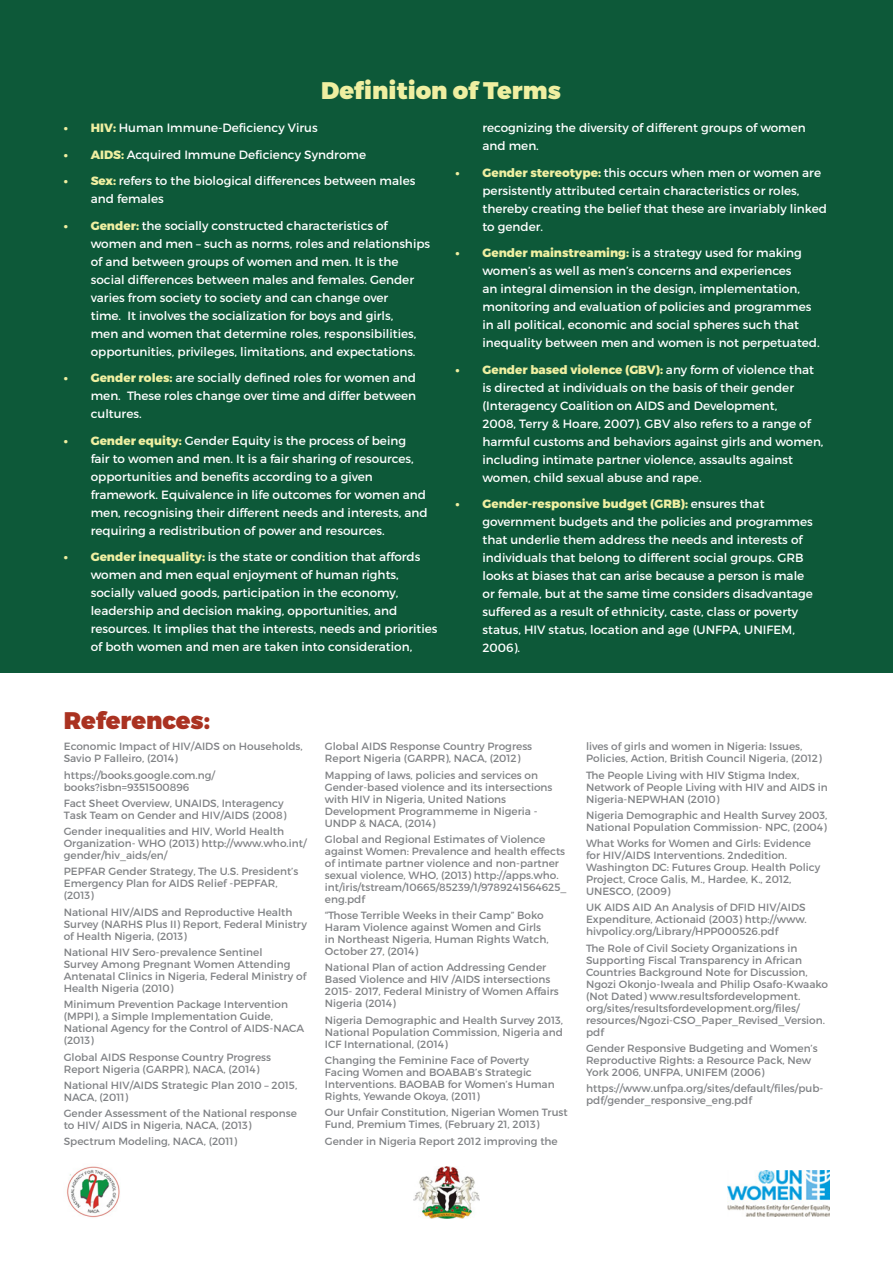
<style>
.page{position:relative;width:893px;height:1263px;background:#fff}
.page>*{position:absolute;margin:0;border:0;box-sizing:border-box;transform-origin:0 0}
.t1{font:900 24px "Montserrat";color:#efefa1}
.t2{font:900 24px "Montserrat";color:#aa3221}
.t3{font:12px/18px "Montserrat";color:#fff}
.t4{font:10.5px/12px "Montserrat";color:#808285}
.s1{font-weight:800;color:#efefa1}
</style>
<div class="page">
<img style="left:67px;top:1166px;width:53px;height:52px">
<img style="left:413px;top:1166px;width:67px;height:52px">
<img style="left:728px;top:1170px;width:101px;height:47px">
<div style="left:0;top:0;width:893px;height:673px;background:#0d5939"></div>
<p class="t1" style="left:321px;top:75px;width:241px">Definition of Terms</p>
<p class="t3" style="left:64px;top:119px;width:255px"><span class="s1">• HIV:</span> Human Immune-Deficiency Virus</p>
<p class="t3" style="left:64px;top:146px;width:304px"><span class="s1">• AIDS:</span> Acquired Immune Deficiency Syndrome</p>
<p class="t3" style="left:91px;top:172px;width:326px;text-indent:-27px"><span class="s1">• Sex:</span> refers to the biological differences between males and females</p>
<p class="t3" style="left:91px;top:217px;width:341px;text-indent:-27px"><span class="s1">• Gender:</span> the socially constructed characteristics of women and men – such as norms, roles and relationships of and between groups of women and men. It is the social differences between males and females. Gender varies from society to society and can change over<br>time. It involves the socialization for boys and girls,<br>men and women that determine roles, responsibilities, opportunities, privileges, limitations, and expectations.</p>
<p class="t3" style="left:91px;top:369px;width:327px;text-align:justify;text-indent:-27px"><span class="s1">• Gender roles:</span> are socially defined roles for women and men. These roles change over time and differ between cultures.</p>
<p class="t3" style="left:91px;top:432px;width:338px;text-indent:-27px"><span class="s1">• Gender equity:</span> Gender Equity is the process of being fair to women and men. It is a fair sharing of resources, opportunities and benefits according to a given framework. Equivalence in life outcomes for women and men, recognising their different needs and interests, and requiring a redistribution of power and resources.</p>
<p class="t3" style="left:91px;top:548px;width:348px;text-indent:-27px"><span class="s1">• Gender inequality:</span> is the state or condition that affords women and men equal enjoyment of human rights, socially valued goods, participation in the economy, leadership and decision making, opportunities, and resources. It implies that the interests, needs and priorities of both women and men are taken into consideration,</p>
<p class="t3" style="left:482px;top:119px;width:325px">recognizing the diversity of different groups of women and men.</p>
<p class="t3" style="left:482px;top:164px;width:346px;text-indent:-27px"><span class="s1">• Gender stereotype:</span> this occurs when men or women are persistently attributed certain characteristics or roles, thereby creating the belief that these are invariably linked to gender.</p>
<p class="t3" style="left:482px;top:244px;width:339px;text-indent:-27px"><span class="s1">• Gender mainstreaming:</span> is a strategy used for making women’s as well as men’s concerns and experiences<br>an integral dimension in the design, implementation, monitoring and evaluation of policies and programmes in all political, economic and social spheres such that inequality between men and women is not perpetuated.</p>
<p class="t3" style="left:482px;top:361px;width:342px;text-indent:-27px"><span class="s1">• Gender based violence (GBV):</span> any form of violence that is directed at individuals on the basis of their gender (Interagency Coalition on AIDS and Development,<br>2008, Terry &amp; Hoare, 2007). GBV also refers to a range of harmful customs and behaviors against girls and women, including intimate partner violence, assaults against women, child sexual abuse and rape.</p>
<p class="t3" style="left:482px;top:495px;width:332px;text-indent:-27px"><span class="s1">• Gender-responsive budget (GRB):</span> ensures that government budgets and the policies and programmes that underlie them address the needs and interests of individuals that belong to different social groups. GRB looks at biases that can arise because a person is male or female, but at the same time considers disadvantage suffered as a result of ethnicity, caste, class or poverty status, HIV status, location and age (UNFPA, UNIFEM, 2006).</p>
<p class="t2" style="left:64px;top:705px;width:148px">References:</p>
<p class="t4" style="left:64px;top:741px;width:240px">Economic Impact of HIV/AIDS on Households,<br>Savio P Falleiro, (2014)</p>
<p class="t4" style="left:64px;top:769px;width:153px">https://books.google.com.ng/ books?isbn=9351500896</p>
<p class="t4" style="left:64px;top:797px;width:224px">Fact Sheet Overview, UNAIDS, Interagency<br>Task Team on Gender and HIV/AIDS (2008)</p>
<p class="t4" style="left:64px;top:825px;width:244px">Gender inequalities and HIV, World Health<br>Organization- WHO (2013) http://www.who.int/ gender/hiv_aids/en/</p>
<p class="t4" style="left:64px;top:866px;width:236px">PEPFAR Gender Strategy, The U.S. President’s<br>Emergency Plan for AIDS Relief -PEPFAR, (2013)</p>
<p class="t4" style="left:64px;top:906px;width:245px">National HIV/AIDS and Reproductive Health<br>Survey (NARHS Plus II) Report, Federal Ministry of Health Nigeria, (2013)</p>
<p class="t4" style="left:64px;top:946px;width:244px">National HIV Sero-prevalence Sentinel<br>Survey Among Pregnant Women Attending Antenatal Clinics in Nigeria, Federal Ministry of Health Nigeria (2010)</p>
<p class="t4" style="left:64px;top:998px;width:242px">Minimum Prevention Package Intervention (MPPI), a Simple Implementation Guide, National Agency for the Control of AIDS-NACA (2013)</p>
<p class="t4" style="left:64px;top:1051px;width:209px">Global AIDS Response Country Progress<br>Report Nigeria (GARPR), NACA, (2014)</p>
<p class="t4" style="left:64px;top:1079px;width:235px">National HIV/AIDS Strategic Plan 2010 – 2015,<br>NACA, (2011)</p>
<p class="t4" style="left:64px;top:1107px;width:235px">Gender Assessment of the National response to HIV/ AIDS in Nigeria, NACA, (2013)</p>
<p class="t4" style="left:64px;top:1135px;width:175px">Spectrum Modeling, NACA, (2011)</p>
<p class="t4" style="left:325px;top:741px;width:209px">Global AIDS Response Country Progress<br>Report Nigeria (GARPR), NACA, (2012)</p>
<p class="t4" style="left:325px;top:769px;width:229px">Mapping of laws, policies and services on Gender-based violence and its intersections with HIV in Nigeria, United Nations Development Programmeme in Nigeria - UNDP &amp; NACA, (2014)</p>
<p class="t4" style="left:325px;top:833px;width:243px">Global and Regional Estimates of Violence against Women: Prevalence and health effects of intimate partner violence and non-partner sexual violence, WHO, (2013) http://apps.who. int/iris/tstream/10665/85239/1/9789241564625_ eng.pdf</p>
<p class="t4" style="left:325px;top:909px;width:225px">“Those Terrible Weeks in their Camp” Boko Haram Violence against Women and Girls in Northeast Nigeria, Human Rights Watch, October 27, (2014)</p>
<p class="t4" style="left:325px;top:962px;width:235px">National Plan of action Addressing Gender Based Violence and HIV /AIDS intersections 2015- 2017, Federal Ministry of Women Affairs Nigeria (2014)</p>
<p class="t4" style="left:325px;top:1014px;width:240px;text-align:justify">Nigeria Demographic and Health Survey 2013, National Population Commission, Nigeria and ICF International, (2014)</p>
<p class="t4" style="left:325px;top:1054px;width:231px">Changing the Feminine Face of Poverty Facing Women and BOABAB’s Strategic Interventions. BAOBAB for Women’s Human Rights, Yewande Okoya, (2011)</p>
<p class="t4" style="left:325px;top:1106px;width:244px">Our Unfair Constitution, Nigerian Women Trust<br>Fund, Premium Times, (February 21, 2013)</p>
<p class="t4" style="left:325px;top:1135px;width:234px">Gender in Nigeria Report 2012 improving the</p>
<p class="t4" style="left:586px;top:741px;width:237px">lives of girls and women in Nigeria: Issues,<br>Policies, Action, British Council Nigeria, (2012)</p>
<p class="t4" style="left:586px;top:769px;width:243px">The People Living with HIV Stigma Index,<br>Network of People Living with HIV and AIDS in<br>Nigeria-NEPWHAN (2010)</p>
<p class="t4" style="left:586px;top:809px;width:243px">Nigeria Demographic and Health Survey 2003,<br>National Population Commission- NPC, (2004)</p>
<p class="t4" style="left:586px;top:837px;width:236px">What Works for Women and Girls: Evidence for HIV/AIDS Interventions. 2ndedition.<br>Washington DC: Futures Group. Health Policy Project, Croce Galis, M., Hardee, K., 2012, UNESCO, (2009)</p>
<p class="t4" style="left:586px;top:902px;width:222px;text-align:justify">UK AIDS AID An Analysis of DFID HIV/AIDS Expenditure, Actionaid (2003) http://www. hivpolicy.org/Library/HPP000526.pdf</p>
<p class="t4" style="left:586px;top:942px;width:244px">The Role of Civil Society Organizations in Supporting Fiscal Transparency in African Countries Background Note for Discussion, Ngozi Okonjo-Iweala and Philip Osafo-Kwaako (Not Dated) www.resultsfordevelopment. org/sites/resultsfordevelopment.org/files/ resources/Ngozi-CSO_Paper_Revised_Version. pdf</p>
<p class="t4" style="left:586px;top:1042px;width:233px">Gender Responsive Budgeting and Women’s<br>Reproductive Rights: a Resource Pack, New<br>York 2006, UNFPA, UNIFEM (2006)</p>
<p class="t4" style="left:586px;top:1082px;width:239px">https://www.unfpa.org/sites/default/files/pub&shy;pdf/gender_responsive_eng.pdf</p>
</div>
